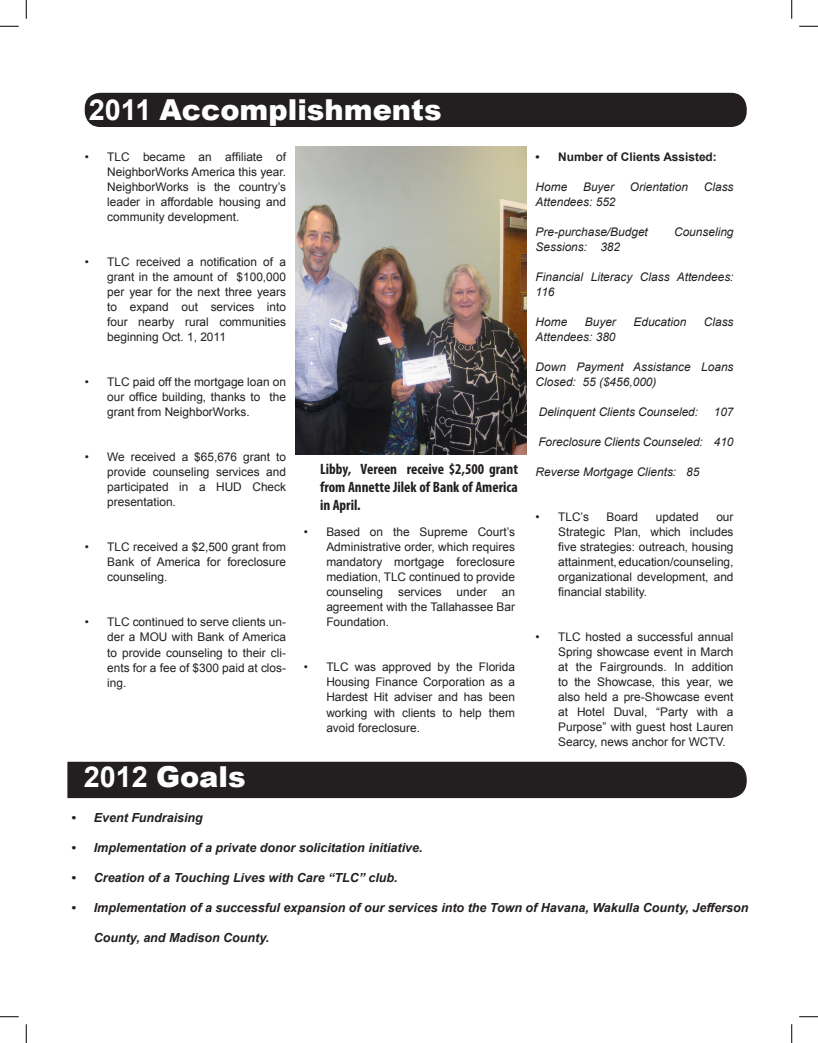
<style>
.page{position:relative;width:818px;height:1043px;background:#fff}
.page>*{position:absolute;margin:0;border:0;box-sizing:border-box;transform-origin:0 0}
.t1{font:900 28.88px "Arial";color:#fff}
.t2{font:700 condensed 15px/18px "Myriad Pro";color:#231f20;text-align:justify}
.t3{font:italic 700 12.5px "Arial";color:#231f20}
.t4{font:11.88px/15px "Arial";color:#231f20;text-align:justify}
.t5{font:italic 11.88px/15px "Arial";color:#231f20}
.t6{font:700 11.88px "Arial";color:#231f20}
.s1{font-weight:700}
</style>
<div class="page">
<img style="left:295px;top:146px;width:231px;height:309px">
<div style="left:85px;top:93px;width:661px;height:33px;background:#231f20;border-radius:15px"></div>
<div style="left:85px;top:93px;width:661px;height:34px;border:1px solid #231f20;border-radius:15px"></div>
<div style="left:46px;top:762px;width:700px;height:35px;background:#231f20;border-radius:16px"></div>
<div style="left:46px;top:761px;width:700px;height:37px;border:1px solid #231f20;border-radius:16px"></div>
<div style="left:27px;top:716px;width:40px;height:144px;background:#fff;border-radius:19px"></div>
<svg style="left:0;top:25px;width:19px;height:2px"></svg>
<svg style="left:799px;top:25px;width:19px;height:2px"></svg>
<svg style="left:0;top:1016px;width:19px;height:1px"></svg>
<svg style="left:799px;top:1016px;width:19px;height:1px"></svg>
<svg style="left:25px;top:0;width:2px;height:19px"></svg>
<svg style="left:25px;top:1024px;width:2px;height:18px"></svg>
<svg style="left:791px;top:0;width:1px;height:19px"></svg>
<svg style="left:791px;top:1024px;width:1px;height:18px"></svg>
<h1 class="t1" style="left:89px;top:89px;width:354px"><span class="s1">2011</span> Accomplishments</h1>
<p class="t4" style="left:107px;top:150px;width:180px;text-indent:-23px">• TLC became an affiliate of NeighborWorks America this year.<br>NeighborWorks is the country’s leader in affordable housing and community development.</p>
<p class="t4" style="left:107px;top:255px;width:180px;text-indent:-23px">• TLC received a notification of a grant in the amount of $100,000 per year for the next three years to expand out services into four nearby rural communities beginning Oct. 1, 2011</p>
<p class="t4" style="left:107px;top:375px;width:180px;text-indent:-23px">• TLC paid off the mortgage loan on our office building, thanks to the grant from NeighborWorks.</p>
<p class="t4" style="left:107px;top:450px;width:180px;text-indent:-23px">• We received a $65,676 grant to provide counseling services and participated in a HUD Check presentation.</p>
<p class="t4" style="left:107px;top:540px;width:180px;text-indent:-23px">• TLC received a $2,500 grant from Bank of America for foreclosure counseling.</p>
<p class="t4" style="left:107px;top:615px;width:180px;text-indent:-23px">• TLC continued to serve clients un&shy;der a MOU with Bank of America to provide counseling to their cli&shy;ents for a fee of $300 paid at clos&shy;ing.</p>
<h1 class="t1" style="left:84px;top:755px;width:163px"><span class="s1">2012</span> Goals</h1>
<p class="t2" style="left:320px;top:459px;width:199px">Libby, Vereen receive $2,500 grant from Annette Jilek of Bank of America in April.</p>
<p class="t4" style="left:326px;top:525px;width:190px;text-indent:-23px">• Based on the Supreme Court’s Administrative order, which requires mandatory mortgage foreclosure mediation, TLC continued to provide counseling</p>
<p class="t4" style="left:398px;top:585px;width:45px">services</p>
<p class="t4" style="left:456px;top:585px;width:32px">under</p>
<p class="t4" style="left:326px;top:585px;width:190px;text-indent:175px">an agreement with the Tallahassee Bar Foundation.</p>
<p class="t4" style="left:326px;top:660px;width:190px;text-indent:-23px">• TLC was approved by the Florida Housing Finance Corporation as a Hardest Hit adviser and has been working with clients to help them avoid foreclosure.</p>
<p class="t6" style="left:535px;top:149px;width:183px">• Number of Clients Assisted:</p>
<p class="t5" style="left:535px;top:180px;width:33px">Home</p>
<p class="t5" style="left:583px;top:180px;width:33px">Buyer</p>
<p class="t5" style="left:630px;top:180px;width:60px">Orientation</p>
<p class="t5" style="left:703px;top:180px;width:31px">Class</p>
<p class="t5" style="left:535px;top:195px;width:81px">Attendees: 552</p>
<p class="t5" style="left:535px;top:225px;width:114px">Pre-purchase/Budget</p>
<p class="t5" style="left:674px;top:225px;width:61px">Counseling</p>
<p class="t5" style="left:535px;top:240px;width:86px">Sessions: 382</p>
<p class="t5" style="left:535px;top:270px;width:199px">Financial Literacy Class Attendees:<br>116</p>
<p class="t5" style="left:535px;top:315px;width:33px">Home</p>
<p class="t5" style="left:585px;top:315px;width:33px">Buyer</p>
<p class="t5" style="left:633px;top:315px;width:54px">Education</p>
<p class="t5" style="left:703px;top:315px;width:31px">Class</p>
<p class="t5" style="left:535px;top:330px;width:81px">Attendees: 380</p>
<p class="t5" style="left:535px;top:360px;width:199px">Down Payment Assistance Loans<br>Closed: 55 ($456,000)</p>
<p class="t5" style="left:538px;top:405px;width:161px">Delinquent Clients Counseled:</p>
<p class="t5" style="left:713px;top:405px;width:21px">107</p>
<p class="t5" style="left:538px;top:435px;width:197px">Foreclosure Clients Counseled: 410</p>
<p class="t5" style="left:535px;top:465px;width:165px">Reverse Mortgage Clients: 85</p>
<p class="t4" style="left:535px;top:510px;width:55px">• TLC’s</p>
<p class="t4" style="left:606px;top:510px;width:33px">Board</p>
<p class="t4" style="left:655px;top:510px;width:44px">updated</p>
<p class="t4" style="left:558px;top:510px;width:177px;text-indent:158px">our Strategic Plan, which includes five strategies: outreach, housing attainment, education/counseling, organizational development, and financial stability.</p>
<p class="t4" style="left:558px;top:630px;width:177px;text-indent:-23px">• TLC hosted a successful annual Spring showcase event in March at the Fairgrounds. In addition to the Showcase, this year, we also held a pre-Showcase event at Hotel Duval, “Party with a Purpose” with guest host Lauren Searcy, news anchor for WCTV.</p>
<p class="t3" style="left:71px;top:809px;width:133px">• Event Fundraising</p>
<p class="t3" style="left:71px;top:839px;width:353px">• Implementation of a private donor solicitation initiative.</p>
<p class="t3" style="left:71px;top:869px;width:328px">• Creation of a Touching Lives with Care “TLC” club.</p>
<p class="t3" style="left:71px;top:899px;width:678px">• Implementation of a successful expansion of our services into the Town of Havana, Wakulla County, Jefferson</p>
<p class="t3" style="left:94px;top:929px;width:177px">County, and Madison County.</p>
</div>
